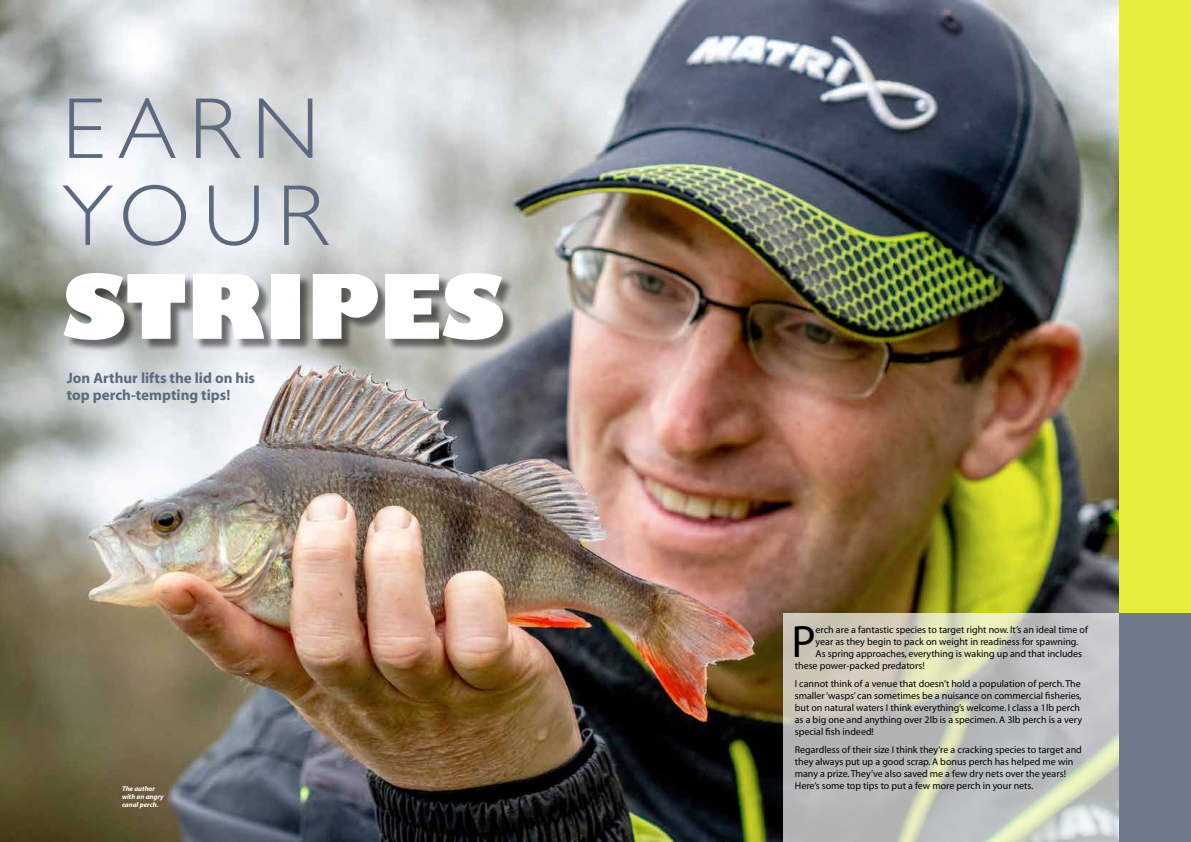
<style>
.page{position:relative;width:1191px;height:842px;background:#fff}
.page>*{position:absolute;margin:0;border:0;box-sizing:border-box;transform-origin:0 0}
.t1{font:300 87px/87px "Gill Sans";letter-spacing:.15em;color:#5d697e}
.t2{font:800 87px "Gill Sans";color:#fff}
.t3{font:45.6px "Myriad";color:#000}
.t4{font:700 15px/17px "Myriad";color:#5d697e}
.t5{font:10px/12px "Myriad";color:#000}
.t6{font:italic 700 7px/8px "Myriad";color:#fff}
</style>
<div class="page">
<img style="left:0;top:0;width:1119px;height:842px">
<svg style="left:783px;top:614px;width:336px;height:228px;background:#c4c5bc"></svg>
<div style="left:66px;top:274px;width:450px;height:78px;background:#000;opacity:.5"></div>
<div style="left:1119px;top:0;width:72px;height:614px;background:#e8ec3b"></div>
<div style="left:1119px;top:614px;width:72px;height:228px;background:#707a8d"></div>
<h1 class="t1" style="left:62px;top:82px;width:266px">EARN<br>YOUR</h1>
<h1 class="t2" style="left:62px;top:239px;width:444px">STRIPES</h1>
<h3 class="t4" style="left:67px;top:370px;width:190px">Jon Arthur lifts the lid on his top perch-tempting tips!</h3>
<p class="t6" style="left:122px;top:785px;width:43px">The author with an angry canal perch.</p>
<h2 class="t3" style="left:791px;top:619px;width:26px">P</h2>
<p class="t5" style="left:815px;top:624px;width:274px">erch are a fantastic species to target right now. It’s an ideal time of</p>
<p class="t5" style="left:815px;top:636px;width:264px">year as they begin to pack on weight in readiness for spawning.</p>
<p class="t5" style="left:815px;top:648px;width:268px">As spring approaches, everything is waking up and that includes</p>
<p class="t5" style="left:795px;top:660px;width:131px">these power-packed predators!</p>
<p class="t5" style="left:795px;top:678px;width:289px">I cannot think of a venue that doesn’t hold a population of perch. The smaller ‘wasps’ can sometimes be a nuisance on commercial fisheries, but on natural waters I think everything’s welcome. I class a 1lb perch as a big one and anything over 2lb is a specimen. A 3lb perch is a very special fish indeed!</p>
<p class="t5" style="left:795px;top:744px;width:288px">Regardless of their size I think they’re a cracking species to target and they always put up a good scrap. A bonus perch has helped me win many a prize. They’ve also saved me a few dry nets over the years!<br>Here’s some top tips to put a few more perch in your nets.</p>
</div>
